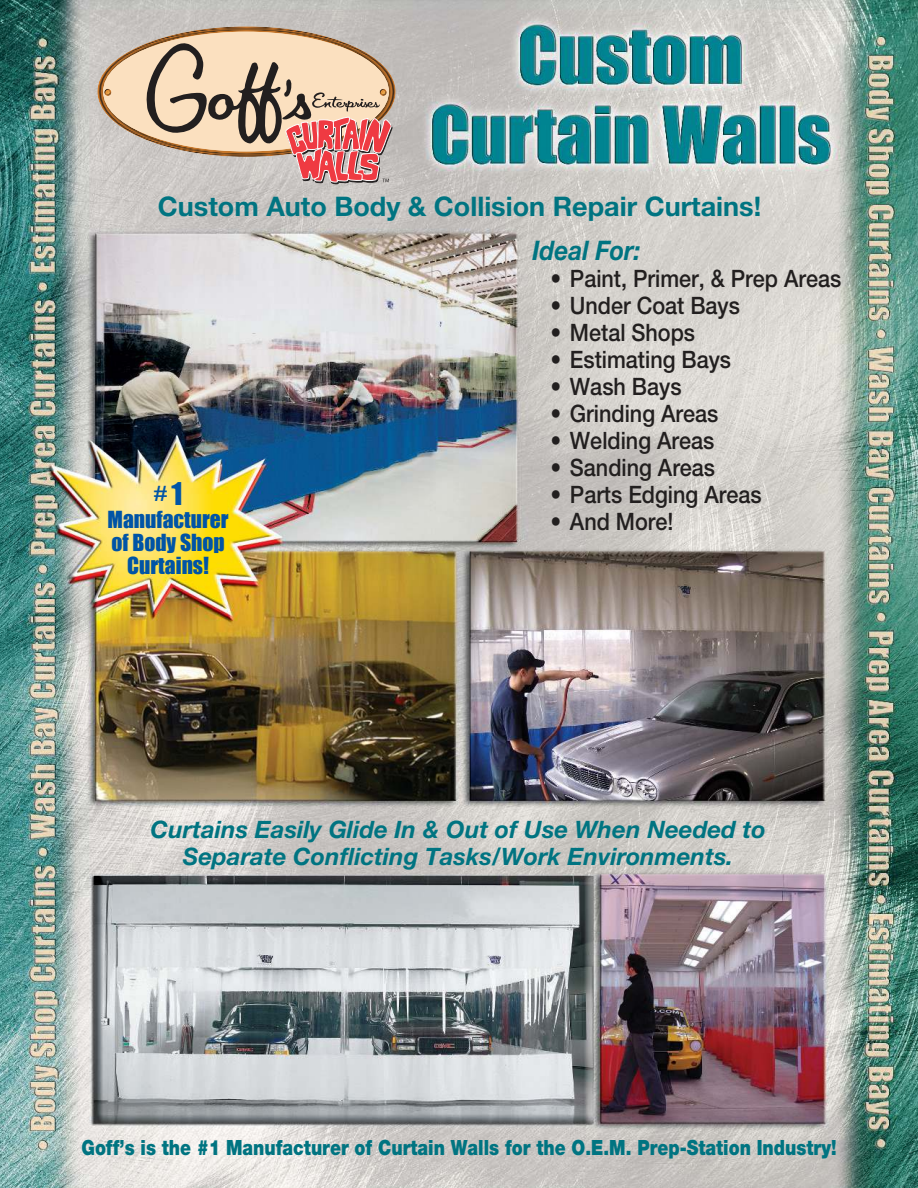
<style>
.page{position:relative;width:918px;height:1188px;background:#fff}
.page>*{position:absolute;margin:0;border:0;box-sizing:border-box;transform-origin:0 0}
.t1{font:700 27px "Helvetica Neue";color:#007481}
.t2{font:italic 700 27px "Helvetica Neue";color:#007481;scale:.9 1}
.t3{font:500 24px "Helvetica Neue";color:#221f1f;scale:.9 1}
.t4{font:italic 700 24px/27px "Helvetica Neue";color:#007481;text-align:center}
.t5{font:21.6px/27.6px "Impact";color:#0054a6;text-align:center}
.t6{font:900 21px "Helvetica Neue";color:#007481;scale:.83 1}
.s1{font-size:28.8px}
.s2{font-weight:700}
</style>
<div class="page">
<img style="left:0;top:0;width:918px;height:1188px">
<img style="left:97px;top:26px;width:299px;height:131px">
<div style="left:103px;top:32px;width:286px;height:119px;background:#fbe0bf;border-radius:50%"></div>
<svg style="left:104px;top:89px;width:7px;height:7px"></svg>
<svg style="left:145px;top:39px;width:248px;height:146px"></svg>
<p class="t1" style="left:158px;top:197px;width:605px">Custom Auto Body &amp; Collision Repair Curtains!</p>
<p class="t5" style="left:108px;top:479px;width:123px">#<span class="s1">1<br></span>Manufacturer</p>
<p class="t5" style="left:111px;top:532px;width:115px;line-height:22.8px">of Body Shop<br>Curtains!</p>
<p class="t2" style="left:532px;top:241px;width:122px">Ideal For:</p>
<p class="t3" style="left:550px;top:270px;width:325px"><span class="s2">•</span> Paint, Primer, &amp; Prep Areas</p>
<p class="t3" style="left:550px;top:297px;width:212px"><span class="s2">•</span> Under Coat Bays</p>
<p class="t3" style="left:550px;top:324px;width:162px"><span class="s2">•</span> Metal Shops</p>
<p class="t3" style="left:550px;top:351px;width:202px"><span class="s2">•</span> Estimating Bays</p>
<p class="t3" style="left:550px;top:378px;width:147px"><span class="s2">•</span> Wash Bays</p>
<p class="t3" style="left:550px;top:405px;width:188px"><span class="s2">•</span> Grinding Areas</p>
<p class="t3" style="left:550px;top:432px;width:184px"><span class="s2">•</span> Welding Areas</p>
<p class="t3" style="left:550px;top:459px;width:185px"><span class="s2">•</span> Sanding Areas</p>
<p class="t3" style="left:550px;top:486px;width:236px"><span class="s2">•</span> Parts Edging Areas</p>
<p class="t3" style="left:550px;top:513px;width:138px"><span class="s2">•</span> And More!</p>
<p class="t4" style="left:151px;top:818px;width:617px">Curtains Easily Glide In &amp; Out of Use When Needed to<br>Separate Conflicting Tasks/Work Environments.</p>
<p class="t6" style="left:81px;top:1140px;width:911px">Goff’s is the #1 Manufacturer of Curtain Walls for the O.E.M. Prep-Station Industry!</p>
</div>
